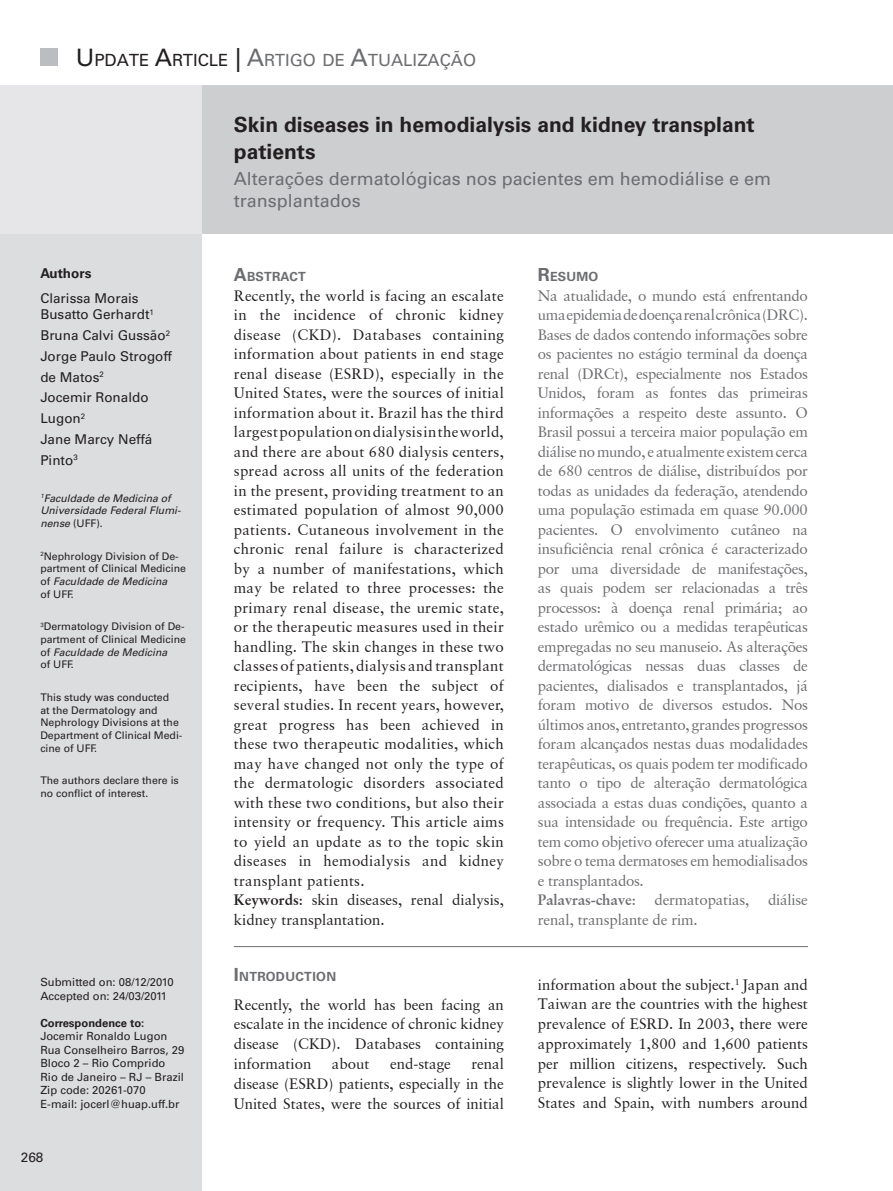
<style>
.page{position:relative;width:893px;height:1191px;background:#fff}
.page>*{position:absolute;margin:0;border:0;box-sizing:border-box;transform-origin:0 0}
._01a_Título_1{font:700 21px/27px "Univers LT Std";color:#231f20}
._01b_Titulo_2{font:18px/21.6px "Univers LT Std";color:#6c6d70}
._09a_Seção{font:16.8px "Univers LT Std";color:#6c6d70}
._02b_Resumo{font:15px/19.5px "Garamond Retrospective S Si";letter-spacing:-.02em;color:#6c6d70;text-align:justify}
._02c_Abstract{font:15px/19.5px "Garamond Retrospective S Si";letter-spacing:.02em;color:#231f20;text-align:justify}
._03a_Texto_primeira{font:15px/19.8px "Garamond Retrospective S Si";color:#231f20;text-align:justify}
._02d_Palavras-chave{font:15px/19.5px "Garamond Retrospective S Si";letter-spacing:-.01em;color:#6c6d70}
._02e_Keywords{font:15px/19.5px "Garamond Retrospective S Si";color:#231f20}
._08b_Autores_Nomes{font:13.5px/16.5px "Univers LT Std";color:#231f20}
._08a_Autores_sub{font:700 13.5px "Univers LT Std";color:#231f20}
._04a_Sub1{font:700 12.6px "Univers LT Std";letter-spacing:.03em;color:#6c6d70}
._03a_Texto_primeira-2{font:700 12.6px "Univers LT Std";letter-spacing:.015em;color:#6c6d70}
._02a_Resumo_abstract{font:700 12.6px "Univers LT Std";letter-spacing:.015em;color:#6c6d70}
._08e_Correspondecia{font:11.25px/13.5px "Univers LT Std";color:#231f20}
._08c_Autores_titulaç{font:10.5px/12.6px "Univers LT Std";color:#231f20}
._08c_Autores_titulaç-2{font:italic 10.5px/12.6px "Univers LT Std";color:#231f20}
.s1{font-size:24px;color:#231f20}
.s2{color:#231f20}
.s3{font-size:24px}
.s4{font-style:normal}
.s5{font-style:italic}
.s6{font-weight:700}
.s7{font-size:18px}
</style>
<div class="page">
<div style="left:40px;top:49px;width:17px;height:17px;background:#bcbdc0"></div>
<div style="left:0;top:85px;width:202px;height:1106px;background:#dcdddf"></div>
<div style="left:0;top:85px;width:893px;height:149px;background:linear-gradient(to right,#e0e0e2,#c6c7c9)"></div>
<hr style="left:234px;top:946px;width:574px;height:1px;background:#6c6d70">
<p class="_09a_Seção" style="left:76px;top:50px;width:402px"><span class="s1">U</span><span class="s2">PDATE</span> <span class="s1">A</span><span class="s2">RTICLE</span> <span class="s1">|</span> <span class="s3">A</span>RTIGO DE <span class="s3">A</span>TUALIZAÇÃO</p>
<p class="_08a_Autores_sub" style="left:40px;top:265px;width:53px">Authors</p>
<p class="_08b_Autores_Nomes" style="left:40px;top:290px;width:115px">Clarissa Morais<br>Busatto Gerhardt<sup>1</sup></p>
<p class="_08b_Autores_Nomes" style="left:40px;top:327px;width:131px">Bruna Calvi Gussão<sup>2</sup></p>
<p class="_08b_Autores_Nomes" style="left:40px;top:348px;width:133px">Jorge Paulo Strogoff</p>
<p class="_08b_Autores_Nomes" style="left:40px;top:368px;width:65px">de Matos<sup>2</sup></p>
<p class="_08b_Autores_Nomes" style="left:40px;top:389px;width:110px">Jocemir Ronaldo</p>
<p class="_08b_Autores_Nomes" style="left:40px;top:410px;width:46px">Lugon<sup>2</sup></p>
<p class="_08b_Autores_Nomes" style="left:40px;top:431px;width:113px">Jane Marcy Neffá</p>
<p class="_08b_Autores_Nomes" style="left:40px;top:451px;width:39px">Pinto<sup>3</sup></p>
<p class="_08c_Autores_titulaç-2" style="left:40px;top:492px;width:142px"><sup>1</sup>Faculdade de Medicina of<br>Universidade Federal Flumi&shy;nense <span class="s4">(UFF).</span></p>
<p class="_08c_Autores_titulaç" style="left:40px;top:550px;width:147px"><sup>2</sup>Nephrology Division of De&shy;partment of Clinical Medicine of <span class="s5">Faculdade de Medicina<br></span>of UFF.</p>
<p class="_08c_Autores_titulaç" style="left:40px;top:620px;width:147px"><sup>3</sup>Dermatology Division of De&shy;partment of Clinical Medicine of <span class="s5">Faculdade de Medicina<br></span>of UFF.</p>
<p class="_08c_Autores_titulaç" style="left:40px;top:691px;width:144px">This study was conducted<br>at the Dermatology and<br>Nephrology Divisions at the<br>Department of Clinical Medi&shy;cine of UFF.</p>
<p class="_08c_Autores_titulaç" style="left:40px;top:774px;width:140px">The authors declare there is no conflict of interest.</p>
<p class="_08e_Correspondecia" style="left:40px;top:975px;width:135px">Submitted on: 08/12/2010<br>Accepted on: 24/03/2011</p>
<p class="_08e_Correspondecia" style="left:40px;top:1016px;width:145px"><span class="s6">Correspondence to:<br></span>Jocemir Ronaldo Lugon<br>Rua Conselheiro Barros, 29<br>Bloco 2 – Rio Comprido<br>Rio de Janeiro – RJ – Brazil<br>Zip code: 20261-070<br>E-mail: jocerl@huap.uff.br</p>
<p class="_08b_Autores_Nomes" style="left:21px;top:1148px;width:24px">268</p>
<p class="_01a_Título_1" style="left:234px;top:111px;width:522px">Skin diseases in hemodialysis and kidney transplant patients</p>
<p class="_01b_Titulo_2" style="left:234px;top:168px;width:539px">Alterações dermatológicas nos pacientes em hemodiálise e em transplantados</p>
<p class="_03a_Texto_primeira-2" style="left:234px;top:269px;width:74px"><span class="s7">A</span>BSTRACT</p>
<p class="_02c_Abstract" style="left:234px;top:285px;width:272px">Recently, the world is facing an escalate in the incidence of chronic kidney disease (CKD). Databases containing information about patients in end stage renal disease (ESRD), especially in the United States, were the sources of initial information about it. Brazil has the third largest population on dialysis in the world, and there are about 680 dialysis centers, spread across all units of the federation in the present, providing treatment to an estimated population of almost 90,000 patients. Cutaneous involvement in the chronic renal failure is characterized by a number of manifestations, which may be related to three processes: the primary renal disease, the uremic state, or the therapeutic measures used in their handling. The skin changes in these two classes of patients, dialysis and transplant recipients, have been the subject of several studies. In recent years, however, great progress has been achieved in these two therapeutic modalities, which may have changed not only the type of the dermatologic disorders associated with these two conditions, but also their intensity or frequency. This article aims to yield an update as to the topic skin diseases in hemodialysis and kidney transplant patients.</p>
<p class="_02e_Keywords" style="left:234px;top:890px;width:271px"><span class="s6">Keywords</span>: skin diseases, renal dialysis, kidney transplantation.</p>
<p class="_04a_Sub1" style="left:234px;top:969px;width:104px"><span class="s7">I</span>NTRODUCTION</p>
<p class="_03a_Texto_primeira" style="left:234px;top:994px;width:272px">Recently, the world has been facing an escalate in the incidence of chronic kidney disease (CKD). Databases containing information</p>
<p class="_03a_Texto_primeira" style="left:234px;top:1053px;width:272px;text-indent:237px">renal disease (ESRD) patients, especially in the United States, were the sources of initial</p>
<p class="_03a_Texto_primeira" style="left:332px;top:1053px;width:39px">about</p>
<p class="_03a_Texto_primeira" style="left:390px;top:1053px;width:62px">end-stage</p>
<p class="_02a_Resumo_abstract" style="left:538px;top:269px;width:62px"><span class="s7">R</span>ESUMO</p>
<p class="_02b_Resumo" style="left:538px;top:285px;width:272px">Na atualidade, o mundo está enfrentando uma epidemia de doença renal crônica (DRC).<br>Bases de dados contendo informações sobre os pacientes no estágio terminal da doença renal (DRCt), especialmente nos Estados Unidos, foram as fontes das primeiras informações a respeito deste assunto. O Brasil possui a terceira maior população em diálise no mundo, e atualmente existem cerca de 680 centros de diálise, distribuídos por todas as unidades da federação, atendendo uma população estimada em quase 90.000 pacientes. O envolvimento cutâneo na insuficiência renal crônica é caracterizado por uma diversidade de manifestações, as quais podem ser relacionadas a três processos: à doença renal primária; ao estado urêmico ou a medidas terapêuticas empregadas no seu manuseio. As alterações dermatológicas nessas duas classes de pacientes, dialisados e transplantados, já foram motivo de diversos estudos. Nos últimos anos, entretanto, grandes progressos foram alcançados nestas duas modalidades terapêuticas, os quais podem ter modificado tanto o tipo de alteração dermatológica associada a estas duas condições, quanto a sua intensidade ou frequência. Este artigo tem como objetivo oferecer uma atualização sobre o tema dermatoses em hemodialisados e transplantados.</p>
<p class="_02d_Palavras-chave" style="left:538px;top:890px;width:272px"><span class="s6">Palavras-chave</span>: dermatopatias, diálise renal, transplante de rim.</p>
<p class="_03a_Texto_primeira" style="left:538px;top:974px;width:272px">information about the subject.<sup>1</sup> Japan and Taiwan are the countries with the highest prevalence of ESRD. In 2003, there were approximately 1,800 and 1,600 patients per million citizens, respectively. Such prevalence is slightly lower in the United States and Spain, with numbers around</p>
</div>
